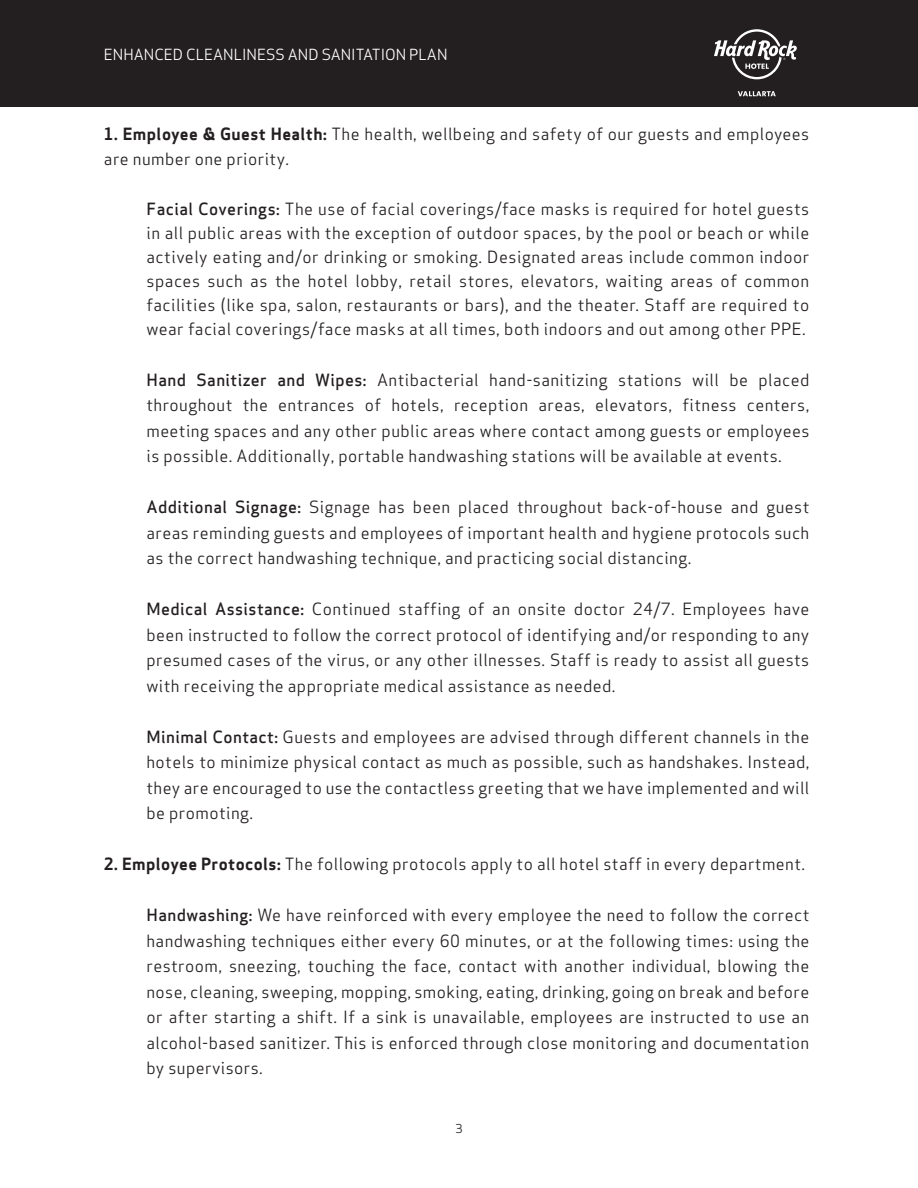
<style>
.page{position:relative;width:918px;height:1188px;background:#fff}
.page>*{position:absolute;margin:0;border:0;box-sizing:border-box;transform-origin:0 0}
.t1{font:16.5px/25.5px "Apex Sans";letter-spacing:.025em;color:#231f20;text-align:justify}
.t2{font:15px "Apex Sans";color:#fff}
.t3{font:12px "Apex Sans";color:#231f20}
.s1{font-weight:700}
.s2{font-weight:500}
</style>
<div class="page">
<div style="left:0;top:0;width:918px;height:106px;background:#231f20"></div>
<svg style="left:714px;top:29px;width:83px;height:50px"></svg>
<svg style="left:738px;top:91px;width:38px;height:5px"></svg>
<p class="t2" style="left:104px;top:42px;width:345px">ENHANCED CLEANLINESS AND SANITATION PLAN</p>
<p class="t1" style="left:104px;top:120px;width:707px"><span class="s1">1. Employee &amp; Guest Health:</span> The health, wellbeing and safety of our guests and employees are number one priority.</p>
<p class="t1" style="left:146px;top:195px;width:664px;line-height:24px"><span class="s2">Facial Coverings:</span> The use of facial coverings/face masks is required for hotel guests in all public areas with the exception of outdoor spaces, by the pool or beach or while actively eating and/or drinking or smoking. Designated areas include common indoor spaces such as the hotel lobby, retail stores, elevators, waiting areas of common facilities (like spa, salon, restaurants or bars), and the theater. Staff are required to wear facial coverings/face masks at all times, both indoors and out among other PPE.</p>
<p class="t1" style="left:146px;top:366px;width:664px"><span class="s2">Hand Sanitizer and Wipes:</span> Antibacterial hand-sanitizing stations will be placed throughout the entrances of hotels, reception areas, elevators, fitness centers, meeting spaces and any other public areas where contact among guests or employees is possible. Additionally, portable handwashing stations will be available at events.</p>
<p class="t1" style="left:146px;top:493px;width:664px"><span class="s2">Additional Signage:</span> Signage has been placed throughout back-of-house and guest areas reminding guests and employees of important health and hygiene protocols such as the correct handwashing technique, and practicing social distancing.</p>
<p class="t1" style="left:146px;top:595px;width:664px"><span class="s2">Medical Assistance:</span> Continued staffing of an onsite doctor 24/7. Employees have been instructed to follow the correct protocol of identifying and/or responding to any presumed cases of the virus, or any other illnesses. Staff is ready to assist all guests with receiving the appropriate medical assistance as needed.</p>
<p class="t1" style="left:146px;top:723px;width:664px"><span class="s2">Minimal Contact:</span> Guests and employees are advised through different channels in the hotels to minimize physical contact as much as possible, such as handshakes. Instead, they are encouraged to use the contactless greeting that we have implemented and will be promoting.</p>
<p class="t1" style="left:104px;top:850px;width:703px"><span class="s1">2. Employee Protocols:</span> The following protocols apply to all hotel staff in every department.</p>
<p class="t1" style="left:146px;top:901px;width:664px"><span class="s2">Handwashing:</span> We have reinforced with every employee the need to follow the correct handwashing techniques either every 60 minutes, or at the following times: using the restroom, sneezing, touching the face, contact with another individual, blowing the nose, cleaning, sweeping, mopping, smoking, eating, drinking, going on break and before or after starting a shift. If a sink is unavailable, employees are instructed to use an alcohol-based sanitizer. This is enforced through close monitoring and documentation by supervisors.</p>
<p class="t3" style="left:455px;top:1119px;width:9px">3</p>
</div>
